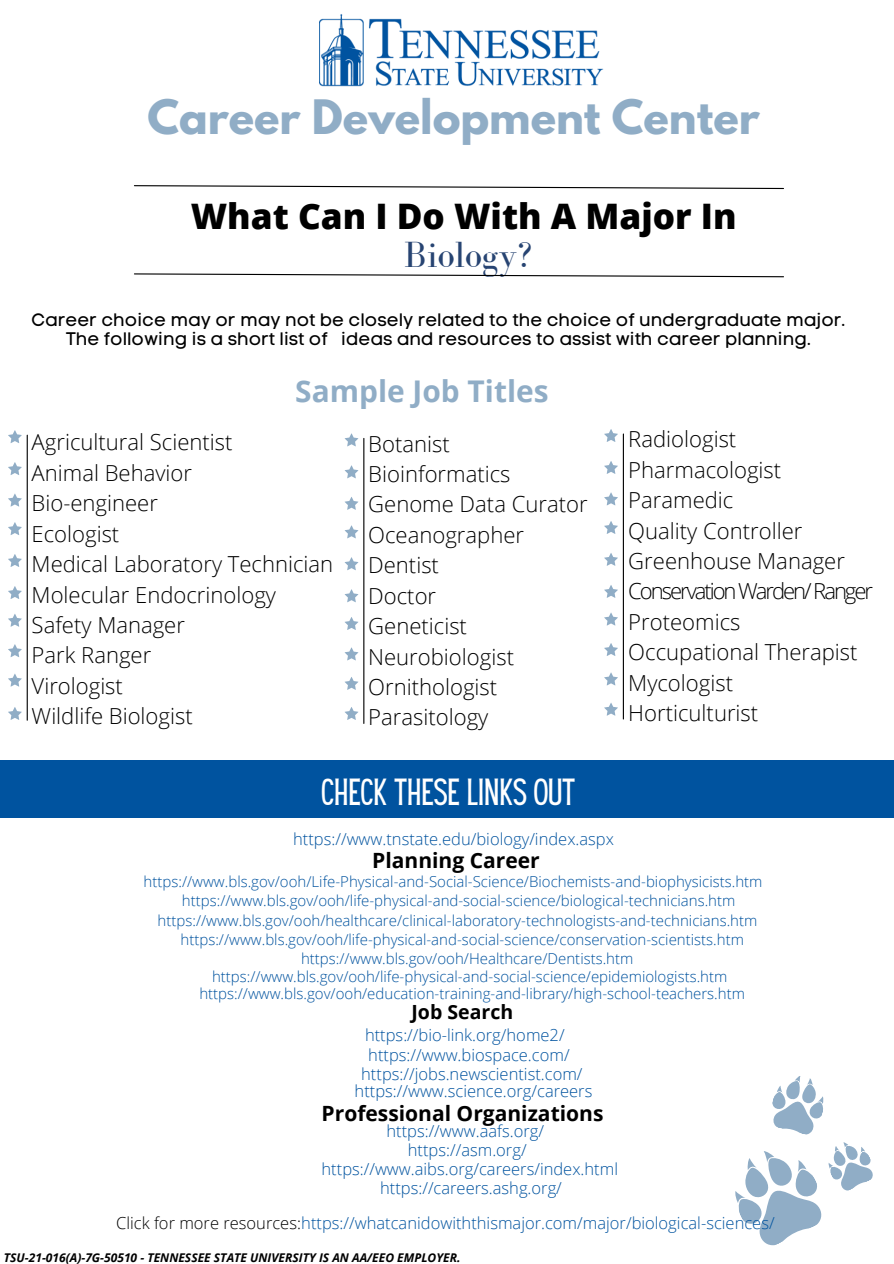
<style>
.page{position:relative;width:894px;height:1264px;background:#fff}
.page>*{position:absolute;margin:0;border:0;box-sizing:border-box;transform-origin:0 0}
.t1{font:700 42px "League Spartan";color:#90adc6}
.t2{font:37.5px "Bodoni FLF";color:#274472}
.t3{font:800 35.1px "Open Sans";color:#000}
.t4{font:33px "Hey Gotcha";color:#fff}
.t5{font:700 29.85px "Open Sans";color:#90adc6}
.t6{font:300 22.05px/30.5px "Open Sans";color:#000}
.t7{font:300 22.05px "Open Sans";letter-spacing:-.09em;color:#000}
.t8{font:700 21px "Open Sans";color:#000}
.t9{font:700 19.5px "Open Sans";color:#000}
.t10{font:18px "Code Pro Normal LC";color:#000}
.t11{font:300 16.5px "Open Sans";color:#00539f}
.t12{font:300 15px "Open Sans";color:#00539f}
.t13{font:italic 700 12px "Open Sans";color:#000}
.s1{color:#000}
</style>
<div class="page">
<div style="left:0;top:760px;width:893px;height:57px;background:#00539f"></div>
<img style="left:319px;top:14px;width:285px;height:73px">
<svg style="left:134px;top:185px;width:650px;height:5px"></svg>
<svg style="left:134px;top:273px;width:650px;height:5px"></svg>
<svg style="left:735px;top:1076px;width:138px;height:170px"></svg>
<hr style="left:363px;top:438px;width:1px;height:285px;background:#000">
<svg style="left:344px;top:433px;width:14px;height:13px"></svg>
<svg style="left:344px;top:465px;width:14px;height:13px"></svg>
<svg style="left:344px;top:497px;width:14px;height:13px"></svg>
<svg style="left:344px;top:525px;width:14px;height:13px"></svg>
<svg style="left:344px;top:557px;width:14px;height:13px"></svg>
<svg style="left:344px;top:589px;width:14px;height:13px"></svg>
<svg style="left:345px;top:617px;width:13px;height:13px"></svg>
<svg style="left:344px;top:647px;width:14px;height:13px"></svg>
<svg style="left:344px;top:677px;width:14px;height:13px"></svg>
<svg style="left:345px;top:707px;width:13px;height:13px"></svg>
<hr style="left:622px;top:434px;width:1px;height:285px;background:#000">
<svg style="left:604px;top:429px;width:13px;height:13px"></svg>
<svg style="left:604px;top:461px;width:13px;height:13px"></svg>
<svg style="left:604px;top:492px;width:13px;height:13px"></svg>
<svg style="left:604px;top:521px;width:13px;height:13px"></svg>
<svg style="left:604px;top:553px;width:13px;height:13px"></svg>
<svg style="left:604px;top:585px;width:13px;height:13px"></svg>
<svg style="left:604px;top:612px;width:13px;height:13px"></svg>
<svg style="left:604px;top:643px;width:13px;height:13px"></svg>
<svg style="left:604px;top:672px;width:13px;height:13px"></svg>
<svg style="left:604px;top:703px;width:13px;height:12px"></svg>
<hr style="left:27px;top:435px;width:1px;height:285px;background:#000">
<svg style="left:8px;top:430px;width:14px;height:13px"></svg>
<svg style="left:8px;top:462px;width:14px;height:13px"></svg>
<svg style="left:8px;top:493px;width:14px;height:13px"></svg>
<svg style="left:8px;top:522px;width:14px;height:13px"></svg>
<svg style="left:8px;top:554px;width:14px;height:13px"></svg>
<svg style="left:8px;top:586px;width:14px;height:13px"></svg>
<svg style="left:8px;top:614px;width:14px;height:12px"></svg>
<svg style="left:8px;top:644px;width:14px;height:13px"></svg>
<svg style="left:8px;top:673px;width:14px;height:13px"></svg>
<svg style="left:8px;top:707px;width:14px;height:13px"></svg>
<p class="t1" style="left:147px;top:96px;width:613px">Career Development Center</p>
<p class="t3" style="left:191px;top:191px;width:547px">What Can I Do With A Major In</p>
<p class="t2" style="left:404px;top:234px;width:129px">Biology?</p>
<p class="t10" style="left:32px;top:309px;width:814px">Career choice may or may not be closely related to the choice of undergraduate major.</p>
<p class="t10" style="left:66px;top:328px;width:746px">The following is a short list of ideas and resources to assist with career planning.</p>
<p class="t5" style="left:295px;top:370px;width:255px">Sample Job Titles</p>
<p class="t6" style="left:32px;top:426px;width:202px">Agricultural Scientist</p>
<p class="t6" style="left:32px;top:457px;width:162px">Animal Behavior</p>
<p class="t6" style="left:32px;top:487px;width:128px">Bio-engineer</p>
<p class="t6" style="left:32px;top:518px;width:89px">Ecologist</p>
<p class="t6" style="left:32px;top:548px;width:303px">Medical Laboratory Technician</p>
<p class="t6" style="left:32px;top:578px;width:246px">Molecular Endocrinology</p>
<p class="t6" style="left:32px;top:609px;width:155px">Safety Manager</p>
<p class="t6" style="left:32px;top:639px;width:121px">Park Ranger</p>
<p class="t6" style="left:32px;top:670px;width:93px">Virologist</p>
<p class="t6" style="left:32px;top:700px;width:162px">Wildlife Biologist</p>
<p class="t6" style="left:368px;top:428px;width:83px">Botanist</p>
<p class="t6" style="left:368px;top:458px;width:144px">Bioinformatics</p>
<p class="t6" style="left:368px;top:488px;width:221px">Genome Data Curator</p>
<p class="t6" style="left:368px;top:519px;width:157px">Oceanographer</p>
<p class="t6" style="left:368px;top:549px;width:72px">Dentist</p>
<p class="t6" style="left:368px;top:580px;width:69px">Doctor</p>
<p class="t6" style="left:368px;top:610px;width:100px">Geneticist</p>
<p class="t6" style="left:368px;top:640px;width:147px">Neurobiologist</p>
<p class="t6" style="left:368px;top:671px;width:130px">Ornithologist</p>
<p class="t6" style="left:368px;top:701px;width:122px">Parasitology</p>
<p class="t6" style="left:628px;top:423px;width:154px">Radiologist<br>Pharmacologist</p>
<p class="t6" style="left:628px;top:484px;width:107px">Paramedic</p>
<p class="t6" style="left:628px;top:515px;width:175px">Quality Controller</p>
<p class="t6" style="left:628px;top:545px;width:218px">Greenhouse Manager</p>
<p class="t7" style="left:628px;top:576px;width:246px">Conservation Warden/ Ranger</p>
<p class="t6" style="left:628px;top:606px;width:114px">Proteomics</p>
<p class="t6" style="left:628px;top:636px;width:231px">Occupational Therapist</p>
<p class="t6" style="left:628px;top:667px;width:106px">Mycologist</p>
<p class="t6" style="left:628px;top:697px;width:131px">Horticulturist</p>
<p class="t4" style="left:321px;top:778px;width:254px">CHECK THESE LINKS OUT</p>
<p class="t11" style="left:293px;top:827px;width:322px">https://www.tnstate.edu/biology/index.aspx</p>
<p class="t8" style="left:372px;top:845px;width:169px">Planning Career</p>
<p class="t12" style="left:143px;top:871px;width:620px">https://www.bls.gov/ooh/Life-Physical-and-Social-Science/Biochemists-and-biophysicists.htm</p>
<p class="t12" style="left:182px;top:890px;width:554px">https://www.bls.gov/ooh/life-physical-and-social-science/biological-technicians.htm</p>
<p class="t12" style="left:157px;top:909px;width:601px">https://www.bls.gov/ooh/healthcare/clinical-laboratory-technologists-and-technicians.htm</p>
<p class="t12" style="left:180px;top:928px;width:564px">https://www.bls.gov/ooh/life-physical-and-social-science/conservation-scientists.htm</p>
<p class="t12" style="left:212px;top:965px;width:516px">https://www.bls.gov/ooh/life-physical-and-social-science/epidemiologists.htm</p>
<p class="t12" style="left:301px;top:948px;width:334px">https://www.bls.gov/ooh/Healthcare/Dentists.htm</p>
<p class="t12" style="left:199px;top:983px;width:547px">https://www.bls.gov/ooh/education-training-and-library/high-school-teachers.htm</p>
<p class="t9" style="left:411px;top:998px;width:103px">Job Search</p>
<p class="t11" style="left:365px;top:1023px;width:201px">https://bio-link.org/home2/</p>
<p class="t11" style="left:368px;top:1042px;width:203px">https://www.biospace.com/</p>
<p class="t11" style="left:361px;top:1062px;width:223px">https://jobs.newscientist.com/</p>
<p class="t11" style="left:354px;top:1079px;width:239px">https://www.science.org/careers</p>
<p class="t8" style="left:321px;top:1098px;width:283px">Professional Organizations</p>
<p class="t11" style="left:386px;top:1119px;width:159px">https://www.aafs.org/</p>
<p class="t11" style="left:408px;top:1138px;width:120px">https://asm.org/</p>
<p class="t11" style="left:321px;top:1157px;width:298px">https://www.aibs.org/careers/index.html</p>
<p class="t11" style="left:380px;top:1176px;width:183px">https://careers.ashg.org/</p>
<p class="t11" style="left:116px;top:1211px;width:659px"><span class="s1">Click for more resources:</span>https://whatcanidowiththismajor.com/major/biological-sciences/</p>
<p class="t13" style="left:4px;top:1248px;width:458px">TSU-21-016(A)-7G-50510 - TENNESSEE STATE UNIVERSITY IS AN AA/EEO EMPLOYER.</p>
</div>
